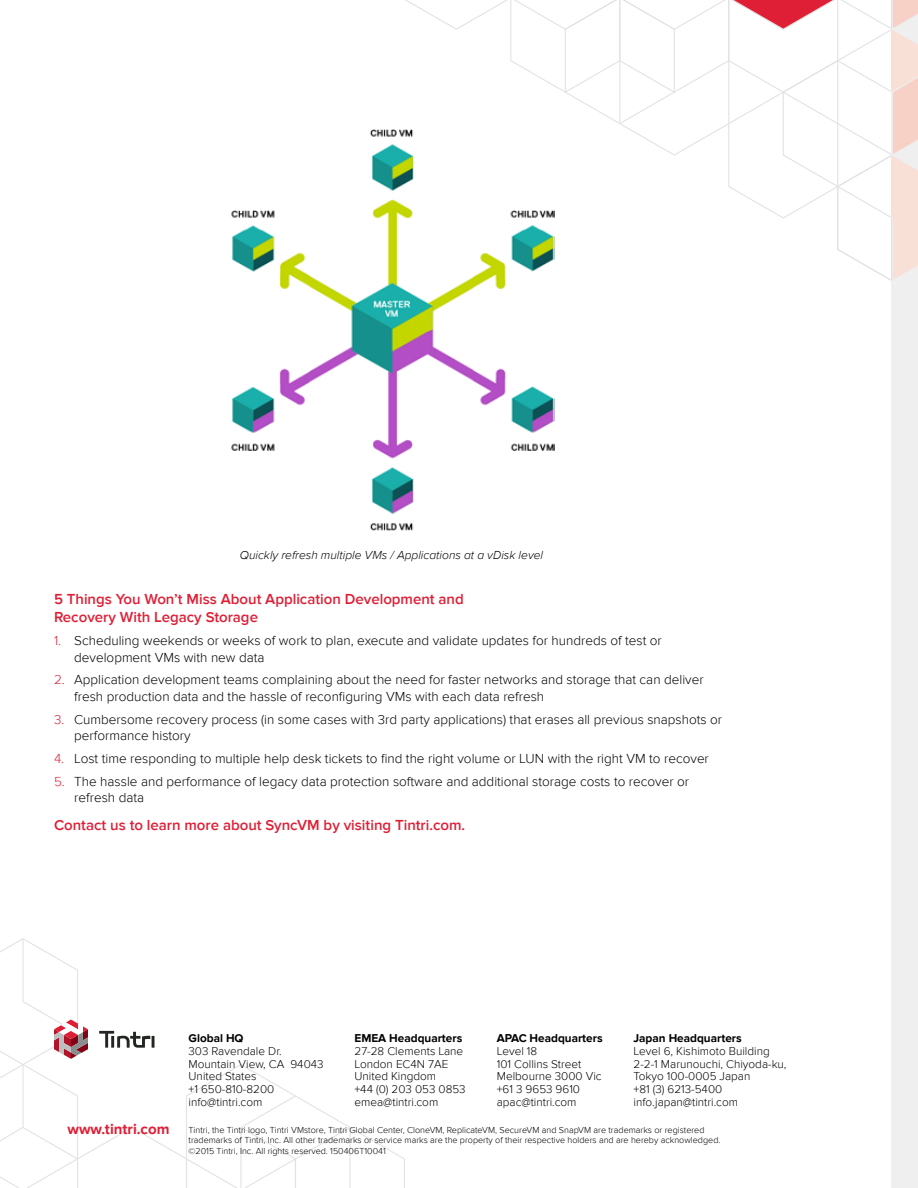
<style>
.page{position:relative;width:918px;height:1188px;background:#fff}
.page>*{position:absolute;margin:0;border:0;box-sizing:border-box;transform-origin:0 0}
.t1{font:600 15px/18px "Proxima Nova";color:#df1f36}
.t2{font:700 15px "Proxima Nova";color:#df1f36}
.t3{font:300 13.5px/16.2px "Proxima Nova";color:#000}
.t4{font:italic 300 12px "Proxima Nova";color:#000}
.t5{font:300 11.7px/12.8px "Proxima Nova";color:#000}
.t6{font:700 11.7px "Proxima Nova";color:#000}
.t7{font:300 9px/10.8px "Proxima Nova";color:#000}
.s1{color:#df1f36}
</style>
<div class="page">
<div style="left:891px;top:0;width:27px;height:1188px;background:#efeff0"></div>
<svg style="left:403px;top:0;width:515px;height:281px"></svg>
<svg style="left:0;top:938px;width:405px;height:250px"></svg>
<img style="left:231px;top:130px;width:323px;height:401px">
<p class="t4" style="left:240px;top:548px;width:305px">Quickly refresh multiple VMs / Applications at a vDisk level</p>
<p class="t1" style="left:54px;top:591px;width:411px">5 Things You Won’t Miss About Application Development and<br>Recovery With Legacy Storage</p>
<p class="t3" style="left:74px;top:633px;width:589px;text-indent:-20px"><span class="s1">1.</span> Scheduling weekends or weeks of work to plan, execute and validate updates for hundreds of test or development VMs with new data</p>
<p class="t3" style="left:74px;top:672px;width:631px;text-indent:-20px"><span class="s1">2.</span> Application development teams complaining about the need for faster networks and storage that can deliver fresh production data and the hassle of reconfiguring VMs with each data refresh</p>
<p class="t3" style="left:74px;top:711px;width:649px;text-indent:-20px"><span class="s1">3.</span> Cumbersome recovery process (in some cases with 3rd party applications) that erases all previous snapshots or performance history</p>
<p class="t3" style="left:54px;top:750px;width:656px"><span class="s1">4.</span> Lost time responding to multiple help desk tickets to find the right volume or LUN with the right VM to recover</p>
<p class="t3" style="left:74px;top:773px;width:616px;text-indent:-20px"><span class="s1">5.</span> The hassle and performance of legacy data protection software and additional storage costs to recover or refresh data</p>
<p class="t1" style="left:54px;top:816px;width:413px">Contact us to learn more about SyncVM by visiting Tintri.com.</p>
<p class="t2" style="left:68px;top:1120px;width:103px">www.tintri.com</p>
<p class="t6" style="left:189px;top:1031px;width:57px">Global HQ</p>
<p class="t5" style="left:189px;top:1045px;width:137px">303 Ravendale Dr.<br>Mountain View, CA 94043<br>United States<br>+1 650-810-8200 info@tintri.com</p>
<p class="t6" style="left:354px;top:1031px;width:109px">EMEA Headquarters</p>
<p class="t5" style="left:354px;top:1045px;width:113px">27-28 Clements Lane<br>London EC4N 7AE<br>United Kingdom<br>+44 (0) 203 053 0853 emea@tintri.com</p>
<p class="t6" style="left:497px;top:1031px;width:107px">APAC Headquarters</p>
<p class="t5" style="left:497px;top:1045px;width:106px">Level 18<br>101 Collins Street<br>Melbourne 3000 Vic +61 3 9653 9610 apac@tintri.com</p>
<p class="t6" style="left:634px;top:1031px;width:110px">Japan Headquarters</p>
<p class="t5" style="left:634px;top:1045px;width:155px">Level 6, Kishimoto Building<br>2-2-1 Marunouchi, Chiyoda-ku,<br>Tokyo 100-0005 Japan<br>+81 (3) 6213-5400 info.japan@tintri.com</p>
<p class="t7" style="left:189px;top:1124px;width:533px">Tintri, the Tintri logo, Tintri VMstore, Tintri Global Center, CloneVM, ReplicateVM, SecureVM and SnapVM are trademarks or registered trademarks of Tintri, Inc. All other trademarks or service marks are the property of their respective holders and are hereby acknowledged. ©2015 Tintri, Inc. All rights reserved. 150406T10041</p>
</div>
